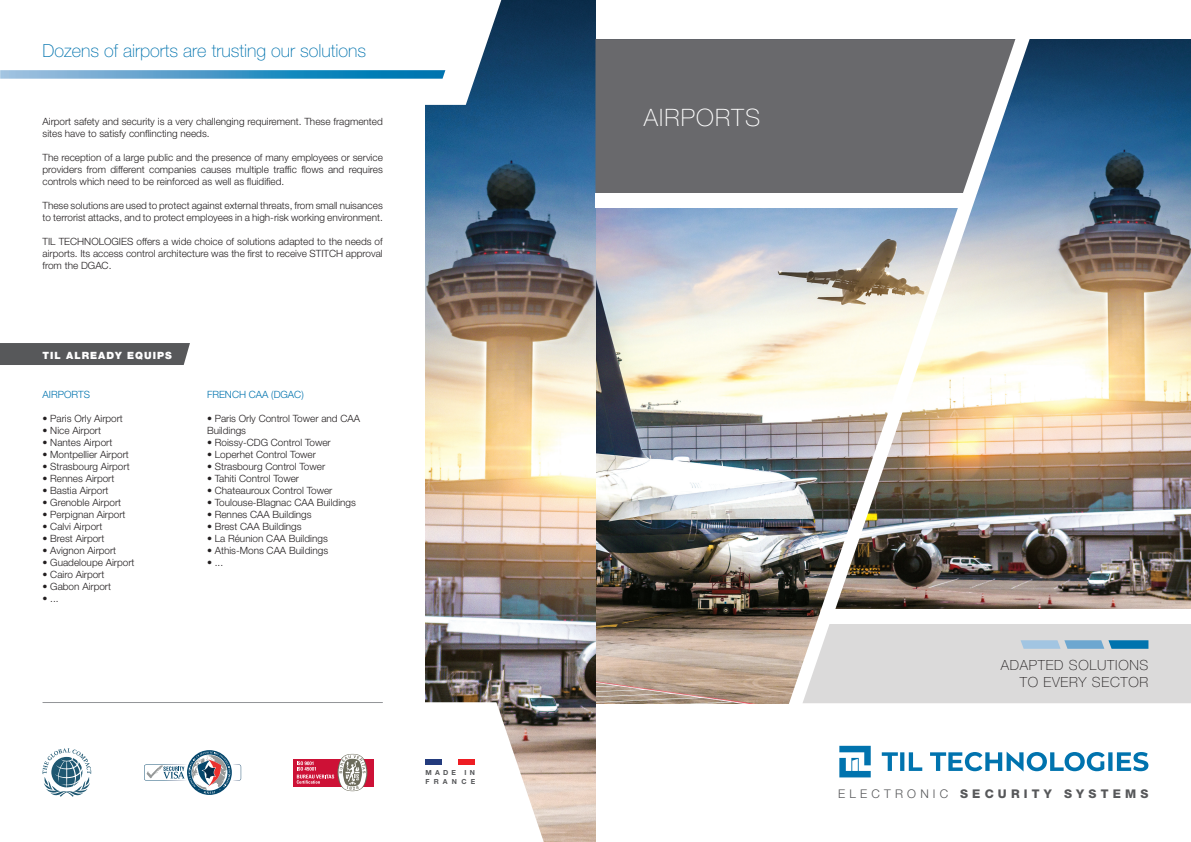
<style>
.page{position:relative;width:1191px;height:842px;background:#fff}
.page>*{position:absolute;margin:0;border:0;box-sizing:border-box;transform-origin:0 0}
.t1{font:100 24px "Helvetica Neue";letter-spacing:.05em;color:#fff}
.t2{font:100 18px "Helvetica Neue";color:#0073ae}
.t3{font:100 14px "Helvetica Neue";letter-spacing:.05em;color:#231f20}
.t4{font:800 12px "Helvetica Neue";letter-spacing:.35em;color:#57585a}
.t5{font:300 10px/12px "Helvetica Neue";color:#231f20;text-align:justify}
.t6{font:300 10px "Helvetica Neue";color:#0073ae}
.t7{font:900 10px "Helvetica Neue";letter-spacing:.1em;color:#fff}
.t8{font:700 7px/9.4px "Helvetica Neue";letter-spacing:.6em;color:#57585a}
.s1{font-weight:300}
</style>
<div class="page">
<img style="left:595px;top:40px;width:596px;height:663px">
<img style="left:425px;top:0;width:170px;height:842px">
<div style="left:595px;top:39px;width:193px;height:154px;background:#69696c"></div>
<img style="left:788px;top:39px;width:245px;height:665px">
<div style="left:595px;top:193px;width:373px;height:14px;background:#fff"></div>
<div style="left:825px;top:609px;width:366px;height:15px;background:#fff"></div>
<svg style="left:293px;top:702px;width:251px;height:140px"></svg>
<svg style="left:797px;top:621px;width:394px;height:83px;background:#d9dadb"></svg>
<svg style="left:0;top:0;width:501px;height:105px"></svg>
<hr style="left:43px;top:702px;width:340px;height:1px;background:#939598">
<svg style="left:839px;top:746px;width:309px;height:31px"></svg>
<div style="left:0;top:343px;width:190px;height:22px;background:#57585a"></div>
<svg style="left:144px;top:750px;width:97px;height:45px"></svg>
<div style="left:294px;top:759px;width:80px;height:27px;background:#cd1136"></div>
<svg style="left:297px;top:754px;width:70px;height:37px"></svg>
<svg style="left:42px;top:748px;width:49px;height:49px"></svg>
<div style="left:426px;top:759px;width:49px;height:5px;background:#fff"></div>
<div style="left:426px;top:759px;width:16px;height:5px;background:#233b7d"></div>
<div style="left:458px;top:759px;width:17px;height:5px;background:#ee1d23"></div>
<p class="t2" style="left:43px;top:40px;width:325px">Dozens of airports are trusting our solutions</p>
<p class="t5" style="left:43px;top:115px;width:342px">Airport safety and security is a very challenging requirement. These fragmented</p>
<p class="t1" style="left:643px;top:104px;width:118px">AIRPORTS</p>
<p class="t5" style="left:43px;top:127px;width:169px">sites have to satisfy conflincting needs.</p>
<p class="t5" style="left:43px;top:151px;width:342px">The reception of a large public and the presence of many employees or service providers from different companies causes multiple traffic flows and requires controls which need to be reinforced as well as fluidified.</p>
<p class="t5" style="left:43px;top:199px;width:342px">These solutions are used to protect against external threats, from small nuisances to terrorist attacks, and to protect employees in a high-risk working environment.</p>
<p class="t5" style="left:43px;top:235px;width:342px">TIL TECHNOLOGIES offers a wide choice of solutions adapted to the needs of airports. Its access control architecture was the first to receive STITCH approval from the DGAC.</p>
<p class="t7" style="left:43px;top:349px;width:131px">TIL ALREADY EQUIPS</p>
<p class="t6" style="left:43px;top:388px;width:49px">AIRPORTS</p>
<p class="t5" style="left:43px;top:412px;width:82px">• Paris Orly Airport</p>
<p class="t5" style="left:43px;top:424px;width:60px">• Nice Airport</p>
<p class="t5" style="left:43px;top:436px;width:71px">• Nantes Airport</p>
<p class="t5" style="left:43px;top:448px;width:88px">• Montpellier Airport</p>
<p class="t5" style="left:43px;top:460px;width:89px">• Strasbourg Airport</p>
<p class="t5" style="left:43px;top:472px;width:73px">• Rennes Airport</p>
<p class="t5" style="left:43px;top:484px;width:67px">• Bastia Airport</p>
<p class="t5" style="left:43px;top:496px;width:80px">• Grenoble Airport</p>
<p class="t5" style="left:43px;top:508px;width:84px">• Perpignan Airport</p>
<p class="t5" style="left:43px;top:520px;width:61px">• Calvi Airport</p>
<p class="t5" style="left:43px;top:532px;width:63px">• Brest Airport</p>
<p class="t5" style="left:43px;top:544px;width:75px">• Avignon Airport</p>
<p class="t5" style="left:43px;top:556px;width:93px">• Guadeloupe Airport</p>
<p class="t5" style="left:43px;top:568px;width:63px">• Cairo Airport</p>
<p class="t5" style="left:43px;top:580px;width:70px">• Gabon Airport</p>
<p class="t5" style="left:43px;top:592px;width:18px">• ...</p>
<p class="t6" style="left:207px;top:388px;width:98px">FRENCH CAA (DGAC)</p>
<p class="t5" style="left:207px;top:412px;width:155px">• Paris Orly Control Tower and CAA<br>Buildings</p>
<p class="t5" style="left:207px;top:436px;width:125px">• Roissy-CDG Control Tower</p>
<p class="t5" style="left:207px;top:448px;width:110px">• Loperhet Control Tower</p>
<p class="t5" style="left:207px;top:460px;width:120px">• Strasbourg Control Tower</p>
<p class="t5" style="left:207px;top:472px;width:94px">• Tahiti Control Tower</p>
<p class="t5" style="left:207px;top:484px;width:127px">• Chateauroux Control Tower</p>
<p class="t5" style="left:207px;top:496px;width:150px">• Toulouse-Blagnac CAA Buildings</p>
<p class="t5" style="left:207px;top:508px;width:106px">• Rennes CAA Buildings</p>
<p class="t5" style="left:207px;top:520px;width:96px">• Brest CAA Buildings</p>
<p class="t5" style="left:207px;top:532px;width:122px">• La Réunion CAA Buildings</p>
<p class="t5" style="left:207px;top:544px;width:123px">• Athis-Mons CAA Buildings</p>
<p class="t5" style="left:207px;top:556px;width:18px">• ...</p>
<p class="t8" style="left:425px;top:768px;width:51px">MADE IN<br>FRANCE</p>
<p class="t3" style="left:1000px;top:657px;width:149px">ADAPTED SOLUTIONS</p>
<p class="t3" style="left:1020px;top:674px;width:130px">TO EVERY SECTOR</p>
<p class="t4" style="left:838px;top:786px;width:312px"><span class="s1">ELECTRONIC</span> SECURITY SYSTEMS</p>
</div>
